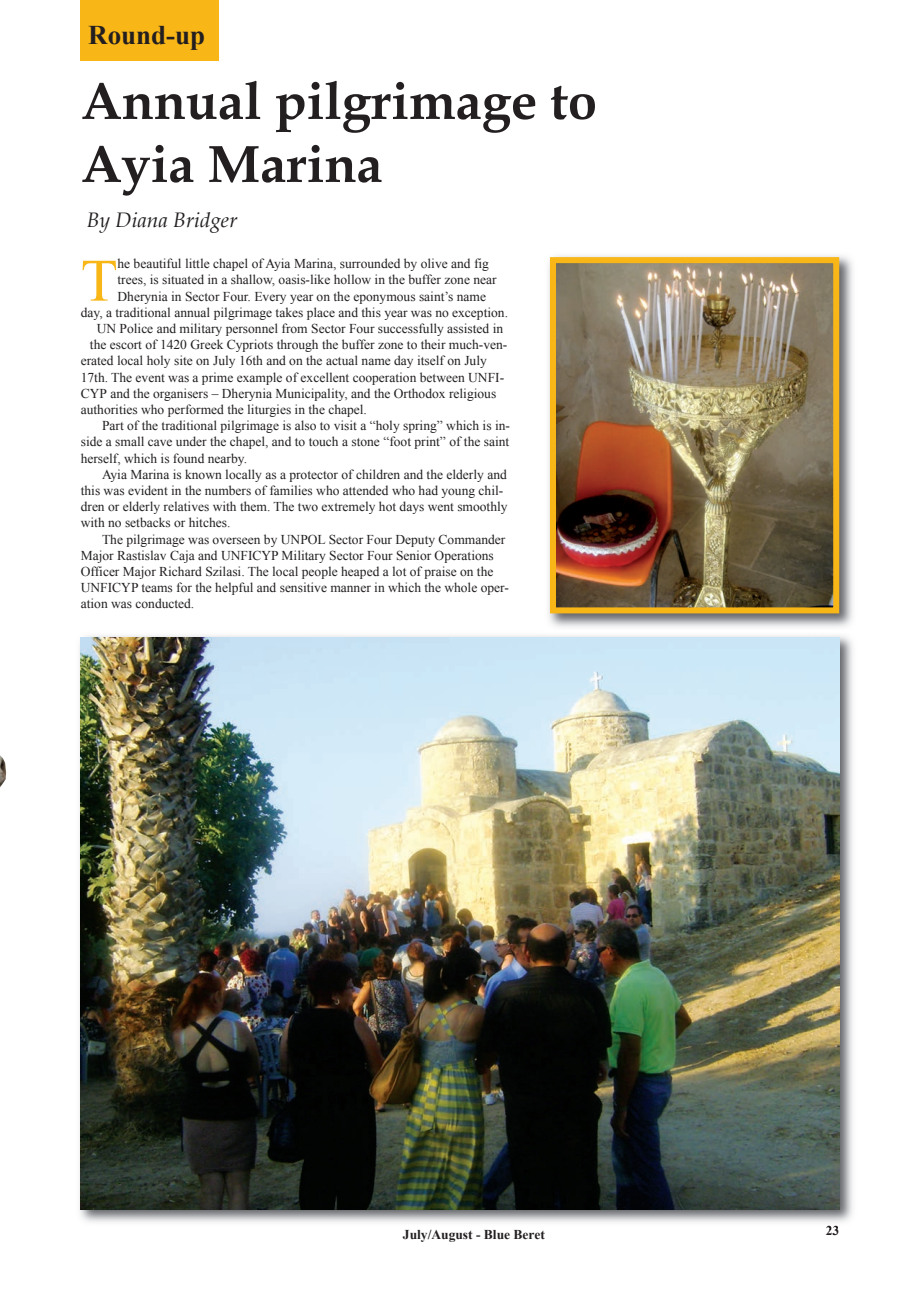
<style>
.page{position:relative;width:920px;height:1290px;background:#fff}
.page>*{position:absolute;margin:0;border:0;box-sizing:border-box;transform-origin:0 0}
.t1{font:60.15px "Times New Roman";color:#f8b617}
.t2{font:700 52.5px/63px "Book Antiqua";color:#231f20}
.t3{font:700 27px "Times New Roman";color:#231f20}
.t4{font:italic 21px "Book Antiqua";color:#231f20}
.t5{font:13.5px "Times New Roman";color:#231f20}
.t6{font:700 13.5px "Times New Roman";color:#231f20}
</style>
<div class="page">
<div style="left:81px;top:0;width:138px;height:60px;background:#f8b617"></div>
<img style="left:548px;top:255px;width:305px;height:372px">
<img style="left:557px;top:264px;width:275px;height:342px">
<div style="left:550px;top:257px;width:289px;height:356px;border:6px solid #f8b617"></div>
<img style="left:79px;top:635px;width:774px;height:591px">
<svg style="left:826px;top:1226px;width:12px;height:3px"></svg>
<img style="left:81px;top:638px;width:758px;height:571px">
<img style="left:0;top:755px;width:6px;height:32px">
<h3 class="t3" style="left:88px;top:20px;width:119px">Round-up</h3>
<h2 class="t2" style="left:81px;top:71px;width:518px">Annual pilgrimage to<br>Ayia Marina</h2>
<h3 class="t4" style="left:87px;top:207px;width:152px">By Diana Bridger</h3>
<h1 class="t1" style="left:81px;top:247px;width:38px">T</h1>
<p class="t5" style="left:118px;top:256px;width:373px">he beautiful little chapel of Ayia Marina, surrounded by olive and fig</p>
<p class="t5" style="left:118px;top:272px;width:381px">trees, is situated in a shallow, oasis-like hollow in the buffer zone near</p>
<p class="t5" style="left:118px;top:289px;width:370px">Dherynia in Sector Four. Every year on the eponymous saint’s name</p>
<p class="t5" style="left:81px;top:305px;width:429px">day, a traditional annual pilgrimage takes place and this year was no exception.</p>
<p class="t5" style="left:97px;top:321px;width:408px">UN Police and military personnel from Sector Four successfully assisted in</p>
<p class="t5" style="left:90px;top:337px;width:419px">the escort of 1420 Greek Cypriots through the buffer zone to their much-ven-</p>
<p class="t5" style="left:81px;top:353px;width:408px">erated local holy site on July 16th and on the actual name day itself on July</p>
<p class="t5" style="left:81px;top:370px;width:425px">17th. The event was a prime example of excellent cooperation between UNFI-</p>
<p class="t5" style="left:81px;top:386px;width:417px">CYP and the organisers – Dherynia Municipality, and the Orthodox religious</p>
<p class="t5" style="left:81px;top:402px;width:288px">authorities who performed the liturgies in the chapel.</p>
<p class="t5" style="left:102px;top:418px;width:409px">Part of the traditional pilgrimage is also to visit a “holy spring” which is in-</p>
<p class="t5" style="left:81px;top:434px;width:430px">side a small cave under the chapel, and to touch a stone “foot print” of the saint</p>
<p class="t5" style="left:81px;top:451px;width:168px">herself, which is found nearby.</p>
<p class="t5" style="left:102px;top:467px;width:406px">Ayia Marina is known locally as a protector of children and the elderly and</p>
<p class="t5" style="left:81px;top:483px;width:424px">this was evident in the numbers of families who attended who had young chil-</p>
<p class="t5" style="left:81px;top:499px;width:428px">dren or elderly relatives with them. The two extremely hot days went smoothly</p>
<p class="t5" style="left:81px;top:515px;width:151px">with no setbacks or hitches.</p>
<p class="t5" style="left:102px;top:532px;width:405px">The pilgrimage was overseen by UNPOL Sector Four Deputy Commander</p>
<p class="t5" style="left:81px;top:548px;width:415px">Major Rastislav Caja and UNFICYP Military Sector Four Senior Operations</p>
<p class="t5" style="left:81px;top:564px;width:414px">Officer Major Richard Szilasi. The local people heaped a lot of praise on the</p>
<p class="t5" style="left:81px;top:580px;width:430px">UNFICYP teams for the helpful and sensitive manner in which the whole oper-</p>
<p class="t5" style="left:81px;top:596px;width:115px">ation was conducted.</p>
<p class="t6" style="left:403px;top:1227px;width:143px">July/August - Blue Beret</p>
<p class="t6" style="left:826px;top:1223px;width:15px">23</p>
</div>
